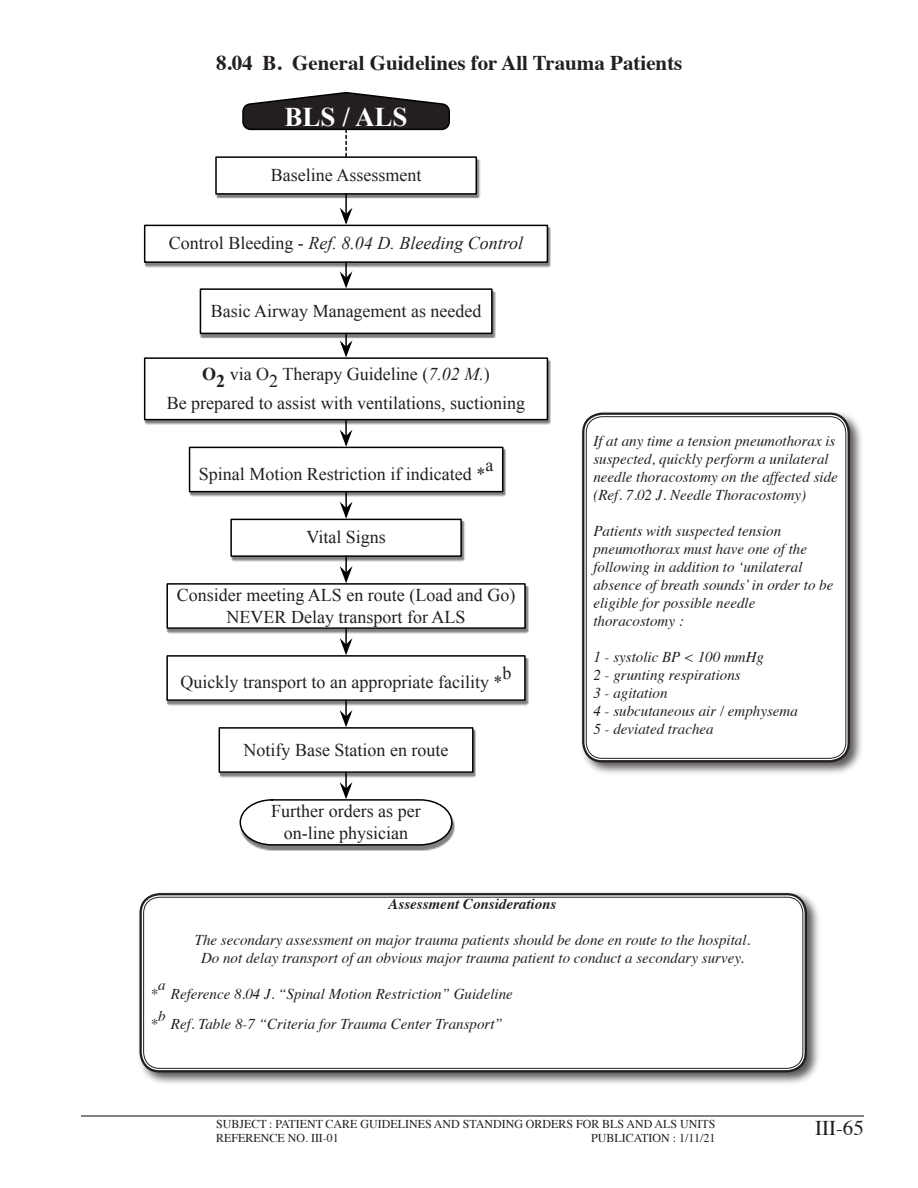
<style>
.page{position:relative;width:918px;height:1188px;background:#fff}
.page>*{position:absolute;margin:0;border:0;box-sizing:border-box;transform-origin:0 0}
.t1{font:700 27px "Times New Roman";color:#fff}
.t2{font:700 21px "Times";color:#231f20}
.t3{font:21px "Times";color:#231f20}
.t4{font:18px/21.8px "Times New Roman";color:#231f20;text-align:center}
.t5{font:italic 18px "Times New Roman";color:#231f20}
.t6{font:italic 15px/18px "Times";color:#231f20}
.t7{font:italic 700 15px "Times";color:#231f20}
.t8{font:italic 14.85px "Times";color:#231f20}
.t9{font:12px/14.4px "Times";color:#231f20}
.s1{font-style:normal}
.s2{font-weight:700}
.s3{font-style:italic}
</style>
<div class="page">
<hr style="left:81px;top:1115px;width:783px;height:2px;background:#231f20">
<img style="left:215px;top:158px;width:266px;height:41px">
<img style="left:199px;top:288px;width:297px;height:51px">
<img style="left:143px;top:358px;width:408px;height:67px">
<img style="left:143px;top:224px;width:408px;height:44px">
<img style="left:188px;top:446px;width:318px;height:51px">
<img style="left:230px;top:518px;width:235px;height:44px">
<img style="left:166px;top:583px;width:363px;height:51px">
<img style="left:166px;top:657px;width:363px;height:49px">
<img style="left:218px;top:727px;width:258px;height:51px">
<img style="left:254px;top:819px;width:201px;height:32px">
<div style="left:216px;top:157px;width:260px;height:37px;background:#fff"></div>
<div style="left:215px;top:156px;width:262px;height:39px;border:2px solid #000"></div>
<div style="left:200px;top:289px;width:292px;height:44px;background:#fff"></div>
<div style="left:200px;top:288px;width:293px;height:46px;border:2px solid #000"></div>
<div style="left:145px;top:358px;width:402px;height:62px;background:#fff"></div>
<div style="left:144px;top:357px;width:404px;height:63px;border:2px solid #000"></div>
<div style="left:145px;top:225px;width:402px;height:37px;background:#fff"></div>
<div style="left:144px;top:225px;width:404px;height:38px;border:2px solid #000"></div>
<div style="left:190px;top:447px;width:313px;height:45px;background:#fff"></div>
<div style="left:189px;top:447px;width:314px;height:45px;border:2px solid #000"></div>
<div style="left:231px;top:519px;width:230px;height:37px;background:#fff"></div>
<div style="left:230px;top:519px;width:232px;height:38px;border:2px solid #000"></div>
<div style="left:167px;top:584px;width:358px;height:44px;background:#fff"></div>
<div style="left:167px;top:583px;width:359px;height:46px;border:2px solid #000"></div>
<div style="left:167px;top:656px;width:358px;height:44px;background:#fff"></div>
<div style="left:166px;top:655px;width:360px;height:46px;border:2px solid #000"></div>
<div style="left:219px;top:728px;width:254px;height:44px;background:#fff"></div>
<div style="left:219px;top:727px;width:255px;height:46px;border:2px solid #000"></div>
<svg style="left:239px;top:772px;width:214px;height:74px"></svg>
<svg style="left:338px;top:700px;width:16px;height:27px"></svg>
<svg style="left:338px;top:628px;width:16px;height:27px"></svg>
<svg style="left:338px;top:492px;width:16px;height:26px"></svg>
<svg style="left:338px;top:556px;width:16px;height:27px"></svg>
<hr style="left:345px;top:194px;width:2px;height:21px;background:#000">
<svg style="left:339px;top:205px;width:14px;height:19px"></svg>
<svg style="left:338px;top:262px;width:16px;height:26px"></svg>
<svg style="left:338px;top:420px;width:16px;height:26px"></svg>
<svg style="left:338px;top:333px;width:16px;height:24px"></svg>
<svg style="left:242px;top:91px;width:209px;height:66px"></svg>
<div style="left:137px;top:890px;width:684px;height:196px;background:#231f20;opacity:.75"></div>
<div style="left:142px;top:895px;width:663px;height:175px;background:#fff;border-radius:18px"></div>
<div style="left:140px;top:893px;width:667px;height:179px;border:2px solid #231f20;border-radius:19px"></div>
<div style="left:143px;top:897px;width:660px;height:172px;border:1px solid #231f20;border-radius:16px"></div>
<div style="left:580px;top:410px;width:284px;height:366px;background:#231f20;opacity:.75"></div>
<div style="left:584px;top:415px;width:264px;height:345px;background:#fff;border-radius:18px"></div>
<div style="left:582px;top:413px;width:268px;height:349px;border:2px solid #231f20;border-radius:19px"></div>
<div style="left:586px;top:416px;width:260px;height:343px;border:1px solid #231f20;border-radius:16px"></div>
<h2 class="t2" style="left:216px;top:43px;width:38px">8.04</h2>
<h2 class="t2" style="left:262px;top:43px;width:422px">B. General Guidelines for All Trauma Patients</h2>
<h1 class="t1" style="left:285px;top:98px;width:125px">BLS / ALS</h1>
<p class="t4" style="left:271px;top:164px;width:152px">Baseline Assessment</p>
<p class="t5" style="left:169px;top:231px;width:356px"><span class="s1">Control Bleeding -</span> Ref. 8.04 D. Bleeding Control</p>
<p class="t4" style="left:211px;top:300px;width:272px">Basic Airway Management as needed</p>
<p class="t4" style="left:167px;top:359px;width:360px;line-height:29.2px"><span class="s2">O2</span> via O2 Therapy Guideline (<span class="s3">7.02 M.</span>)<br>Be prepared to assist with ventilations, suctioning</p>
<p class="t4" style="left:485px;top:453px;width:9px">a</p>
<p class="t4" style="left:199px;top:462px;width:288px">Spinal Motion Restriction if indicated *</p>
<p class="t4" style="left:306px;top:526px;width:81px">Vital Signs</p>
<p class="t4" style="left:177px;top:584px;width:340px">Consider meeting ALS en route (Load and Go)<br>NEVER Delay transport for ALS</p>
<p class="t4" style="left:502px;top:662px;width:10px">b</p>
<p class="t4" style="left:181px;top:671px;width:323px">Quickly transport to an appropriate facility *</p>
<p class="t4" style="left:244px;top:738px;width:206px">Notify Base Station en route</p>
<p class="t4" style="left:271px;top:800px;width:151px">Further orders as per on-line physician</p>
<p class="t6" style="left:593px;top:431px;width:246px">If at any time a tension pneumothorax is suspected, quickly perform a unilateral needle thoracostomy on the affected side (Ref. 7.02 J. Needle Thoracostomy)</p>
<p class="t6" style="left:593px;top:521px;width:242px">Patients with suspected tension pneumothorax must have one of the following in addition to ‘unilateral absence of breath sounds’ in order to be eligible for possible needle thoracostomy :</p>
<p class="t6" style="left:593px;top:647px;width:206px">1 - systolic BP &lt; 100 mmHg<br>2 - grunting respirations<br>3 - agitation<br>4 - subcutaneous air / emphysema<br>5 - deviated trachea</p>
<p class="t7" style="left:389px;top:890px;width:169px">Assessment Considerations</p>
<p class="t6" style="left:195px;top:930px;width:557px;text-align:center">The secondary assessment on major trauma patients should be done en route to the hospital.<br>Do not delay transport of an obvious major trauma patient to conduct a secondary survey.</p>
<p class="t8" style="left:158px;top:972px;width:9px">a</p>
<p class="t6" style="left:171px;top:984px;width:343px">Reference 8.04 J. “Spinal Motion Restriction” Guideline</p>
<p class="t6" style="left:151px;top:984px;width:9px">*</p>
<p class="t8" style="left:158px;top:1003px;width:9px">b</p>
<p class="t6" style="left:171px;top:1014px;width:334px">Ref. Table 8-7 “Criteria for Trauma Center Transport”</p>
<p class="t6" style="left:151px;top:1014px;width:9px">*</p>
<p class="t9" style="left:216px;top:1116px;width:501px">SUBJECT : PATIENT CARE GUIDELINES AND STANDING ORDERS FOR BLS AND ALS UNITS<br>REFERENCE NO. III-01</p>
<p class="t9" style="left:591px;top:1130px;width:126px">PUBLICATION : 1/11/21</p>
<h2 class="t3" style="left:815px;top:1108px;width:50px">III-65</h2>
</div>
